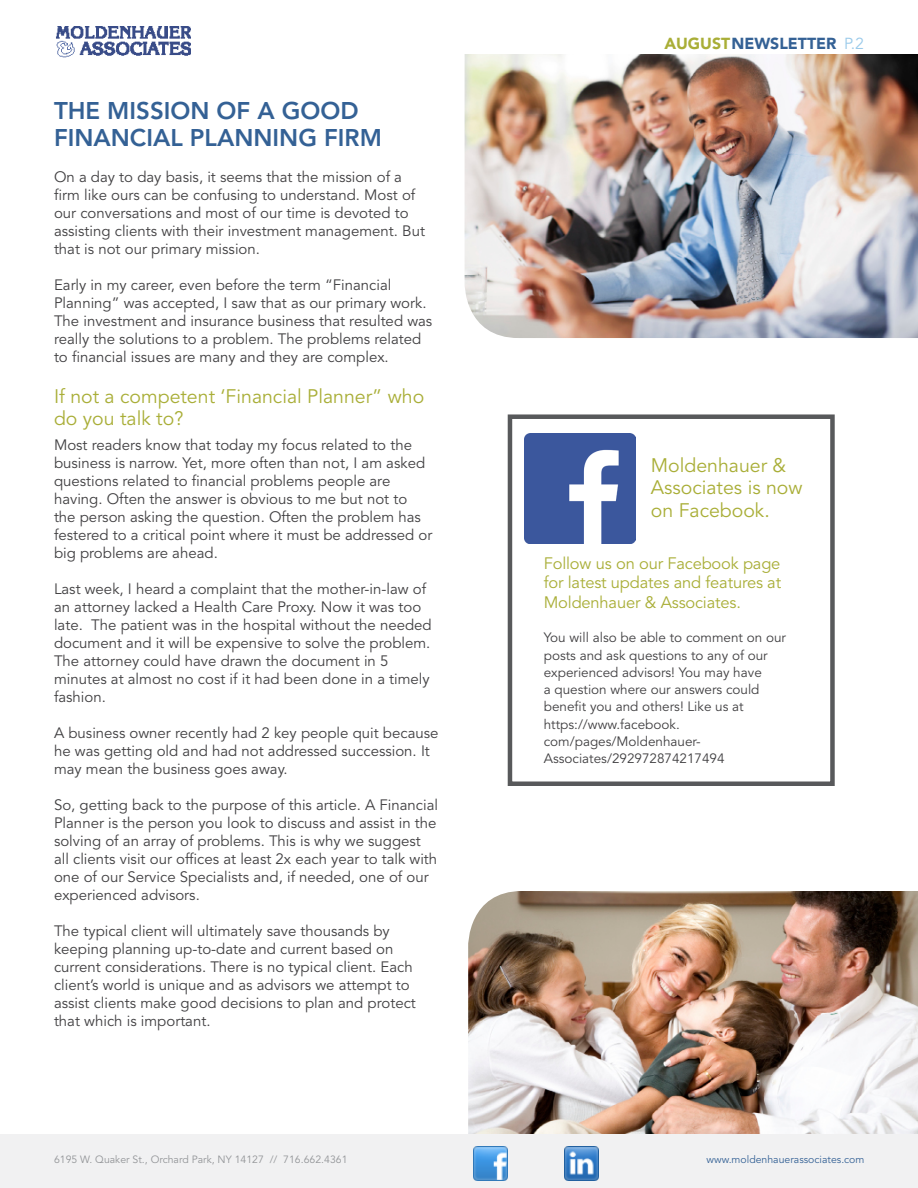
<style>
.page{position:relative;width:918px;height:1188px;background:#fff}
.page>*{position:absolute;margin:0;border:0;box-sizing:border-box;transform-origin:0 0}
.t1{font:800 24px/27px "Avenir LT Std";color:#346195}
.t2{font:19.5px/22.5px "Avenir LT Std";color:#a9ae37}
.t3{font:16.5px/19.5px "Avenir LT Std";letter-spacing:-.01em;color:#a9ae37;text-align:justify}
.t4{font:900 15.9px "Avenir LT Std";color:#346195}
.t5{font:15px/18px "Avenir LT Std";color:#414042}
.t6{font:13.5px/17.2px "Avenir LT Std";color:#414042}
.t7{font:10.5px "Avenir LT Std";color:#939598}
.t8{font:10.5px "Avenir LT Std";color:#346195}
.s1{color:#a9ae37}
.s2{font-weight:400;color:#9acaea}
</style>
<div class="page">
<div style="left:508px;top:414px;width:327px;height:372px;background:#fff;border:4px solid #58595b"></div>
<img style="left:525px;top:433px;width:110px;height:111px">
<img style="left:468px;top:891px;width:450px;height:243px">
<img style="left:465px;top:54px;width:453px;height:284px">
<img style="left:56px;top:26px;width:134px;height:32px">
<div style="left:0;top:1134px;width:918px;height:54px;background:#f1f1f2"></div>
<img style="left:474px;top:1146px;width:34px;height:34px">
<img style="left:564px;top:1146px;width:34px;height:34px">
<h1 class="t1" style="left:54px;top:98px;width:329px">THE MISSION OF A GOOD<br>FINANCIAL PLANNING FIRM</h1>
<p class="t5" style="left:54px;top:169px;width:373px">On a day to day basis, it seems that the mission of a firm like ours can be confusing to understand. Most of our conversations and most of our time is devoted to assisting clients with their investment management. But that is not our primary mission.</p>
<p class="t5" style="left:54px;top:277px;width:380px">Early in my career, even before the term “Financial Planning” was accepted, I saw that as our primary work.<br>The investment and insurance business that resulted was really the solutions to a problem. The problems related to financial issues are many and they are complex.</p>
<h2 class="t2" style="left:54px;top:386px;width:372px">If not a competent ‘Financial Planner” who do you talk to?</h2>
<p class="t5" style="left:54px;top:436px;width:380px">Most readers know that today my focus related to the business is narrow. Yet, more often than not, I am asked questions related to financial problems people are having. Often the answer is obvious to me but not to the person asking the question. Often the problem has festered to a critical point where it must be addressed or big problems are ahead.</p>
<p class="t5" style="left:54px;top:580px;width:379px">Last week, I heard a complaint that the mother-in-law of an attorney lacked a Health Care Proxy. Now it was too late. The patient was in the hospital without the needed document and it will be expensive to solve the problem.<br>The attorney could have drawn the document in 5 minutes at almost no cost if it had been done in a timely fashion.</p>
<p class="t5" style="left:54px;top:724px;width:386px">A business owner recently had 2 key people quit because he was getting old and had not addressed succession. It may mean the business goes away.</p>
<p class="t5" style="left:54px;top:796px;width:386px">So, getting back to the purpose of this article. A Financial Planner is the person you look to discuss and assist in the solving of an array of problems. This is why we suggest all clients visit our offices at least 2x each year to talk with one of our Service Specialists and, if needed, one of our experienced advisors.</p>
<p class="t5" style="left:54px;top:922px;width:363px">The typical client will ultimately save thousands by keeping planning up-to-date and current based on current considerations. There is no typical client. Each client’s world is unique and as advisors we attempt to assist clients make good decisions to plan and protect that which is important.</p>
<p class="t4" style="left:664px;top:34px;width:201px"><span class="s1">AUGUST</span>NEWSLETTER <span class="s2">P.2</span></p>
<h2 class="t2" style="left:651px;top:454px;width:153px">Moldenhauer &amp;<br>Associates is now on Facebook.</h2>
<p class="t3" style="left:544px;top:554px;width:239px">Follow us on our Facebook page for latest updates and features at Moldenhauer &amp; Associates.</p>
<p class="t6" style="left:544px;top:629px;width:244px">You will also be able to comment on our posts and ask questions to any of our experienced advisors! You may have<br>a question where our answers could benefit you and others! Like us at https://www.facebook. com/pages/Moldenhauer-<br>Associates/292972874217494</p>
<p class="t7" style="left:54px;top:1154px;width:295px">6195 W. Quaker St., Orchard Park, NY 14127 // 716.662.4361</p>
<p class="t8" style="left:707px;top:1154px;width:159px">www.moldenhauerassociates.com</p>
</div>
